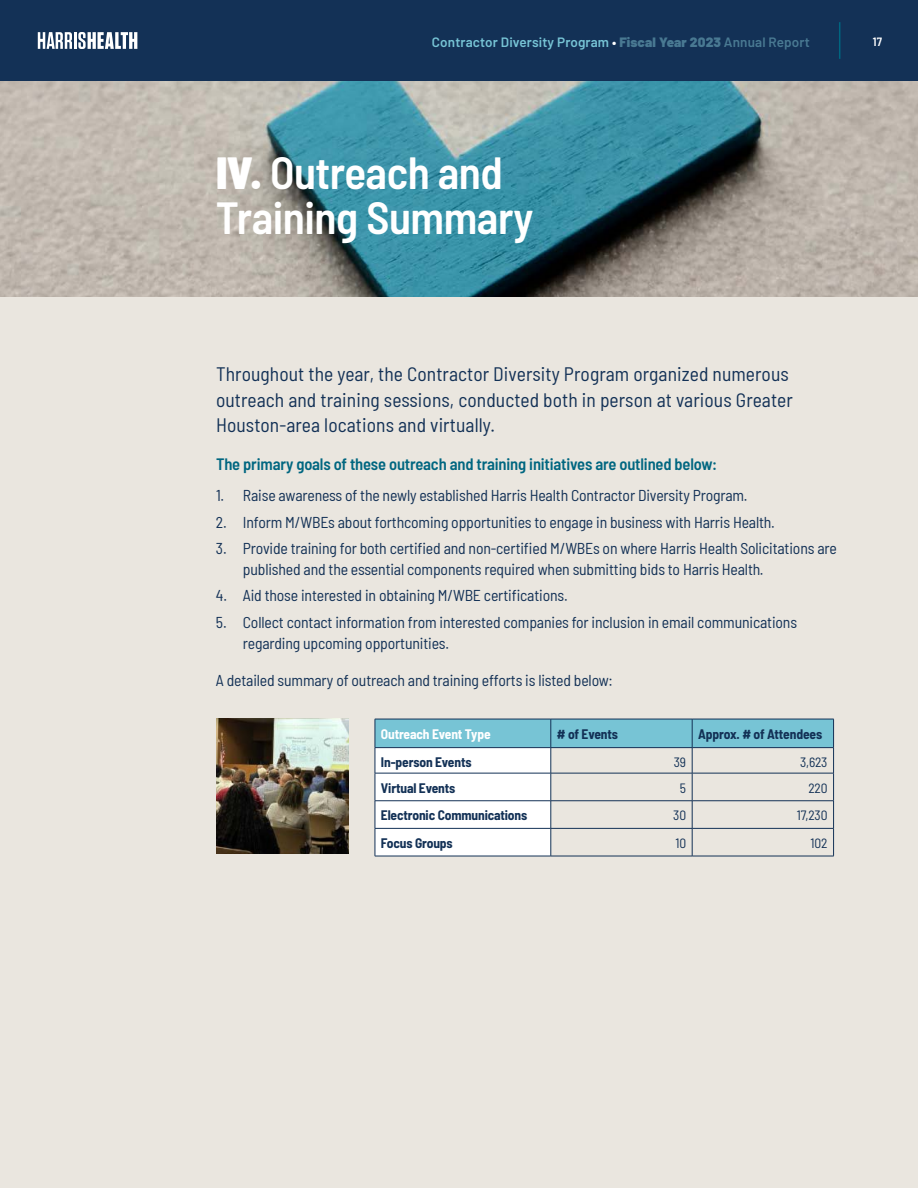
<style>
.page{position:relative;width:918px;height:1188px;background:#fff}
.page>*{position:absolute;margin:0;border:0;box-sizing:border-box;transform-origin:0 0}
.t1{font:600 semi-condensed 45px/45px "Barlow";letter-spacing:-.01em;color:#fff}
.t2{font:semi-condensed 19.5px/25.5px "Barlow";letter-spacing:.005em;color:#133156}
.t3{font:600 semi-condensed 16.5px "Barlow";letter-spacing:-.01em;color:#006680}
.t4{font:semi-condensed 15.75px/21px "Barlow";letter-spacing:-.01em;color:#133156}
.t5{font:700 semi-condensed 13.5px "Barlow";letter-spacing:-.01em;color:#133156}
.t6{font:600 13.5px "Barlow";letter-spacing:.01em;color:#77c4d5}
.t7{font:semi-condensed 13.5px "Barlow";letter-spacing:-.01em;color:#133156}
.t8{font:700 semi-condensed 13.5px "Barlow";letter-spacing:-.01em;color:#fff}
.t9{font:600 semi-condensed 12px "Barlow";color:#fff}
.s1{color:#fff}
.s2{font-weight:900;color:#497992}
.s3{color:#497992}
.s4{font-weight:900}
</style>
<div class="page">
<div style="left:0;top:0;width:918px;height:81px;background:#133156"></div>
<svg style="left:38px;top:32px;width:99px;height:17px"></svg>
<hr style="left:839px;top:22px;width:1px;height:37px;background:#006680">
<div style="left:0;top:81px;width:918px;height:1107px;background:#eae6df"></div>
<img style="left:0;top:81px;width:918px;height:216px">
<img style="left:216px;top:719px;width:132px;height:135px">
<svg style="left:375px;top:719px;width:459px;height:137px"></svg>
<hr style="left:375px;top:856px;width:176px;height:1px;background:#133156">
<hr style="left:551px;top:856px;width:141px;height:1px;background:#133156">
<hr style="left:692px;top:856px;width:142px;height:1px;background:#133156">
<p class="t6" style="left:432px;top:32px;width:380px">Contractor Diversity Program <span class="s1">•</span> <span class="s2">Fiscal Year 2023</span> <span class="s3">Annual Report</span></p>
<p class="t9" style="left:873px;top:34px;width:11px">17</p>
<h1 class="t1" style="left:216px;top:147px;width:319px"><span class="s4">IV.</span> Outreach and<br>Training Summary</h1>
<p class="t2" style="left:216px;top:360px;width:578px">Throughout the year, the Contractor Diversity Program organized numerous outreach and training sessions, conducted both in person at various Greater<br>Houston-area locations and virtually.</p>
<p class="t3" style="left:216px;top:452px;width:503px">The primary goals of these outreach and training initiatives are outlined below:</p>
<p class="t4" style="left:216px;top:484px;width:531px">1. Raise awareness of the newly established Harris Health Contractor Diversity Program.</p>
<p class="t4" style="left:216px;top:510px;width:558px">2. Inform M/WBEs about forthcoming opportunities to engage in business with Harris Health.</p>
<p class="t4" style="left:243px;top:537px;width:595px;text-indent:-27px">3. Provide training for both certified and non-certified M/WBEs on where Harris Health Solicitations are published and the essential components required when submitting bids to Harris Health.</p>
<p class="t4" style="left:216px;top:584px;width:353px">4. Aid those interested in obtaining M/WBE certifications.</p>
<p class="t4" style="left:243px;top:611px;width:556px;text-indent:-27px">5. Collect contact information from interested companies for inclusion in email communications regarding upcoming opportunities.</p>
<p class="t4" style="left:216px;top:669px;width:399px">A detailed summary of outreach and training efforts is listed below:</p>
<p class="t8" style="left:381px;top:724px;width:111px">Outreach Event Type</p>
<p class="t5" style="left:557px;top:724px;width:63px"># of Events</p>
<p class="t5" style="left:698px;top:724px;width:125px">Approx. # of Attendees</p>
<p class="t5" style="left:381px;top:752px;width:92px">In-person Events</p>
<p class="t7" style="left:674px;top:753px;width:14px">39</p>
<p class="t7" style="left:800px;top:753px;width:29px">3,623</p>
<p class="t5" style="left:381px;top:778px;width:76px">Virtual Events</p>
<p class="t7" style="left:680px;top:778px;width:8px">5</p>
<p class="t7" style="left:808px;top:778px;width:21px">220</p>
<p class="t5" style="left:381px;top:806px;width:148px">Electronic Communications</p>
<p class="t7" style="left:673px;top:806px;width:14px">30</p>
<p class="t7" style="left:797px;top:806px;width:32px">17,230</p>
<p class="t5" style="left:381px;top:833px;width:73px">Focus Groups</p>
<p class="t7" style="left:675px;top:833px;width:12px">10</p>
<p class="t7" style="left:811px;top:833px;width:18px">102</p>
</div>
